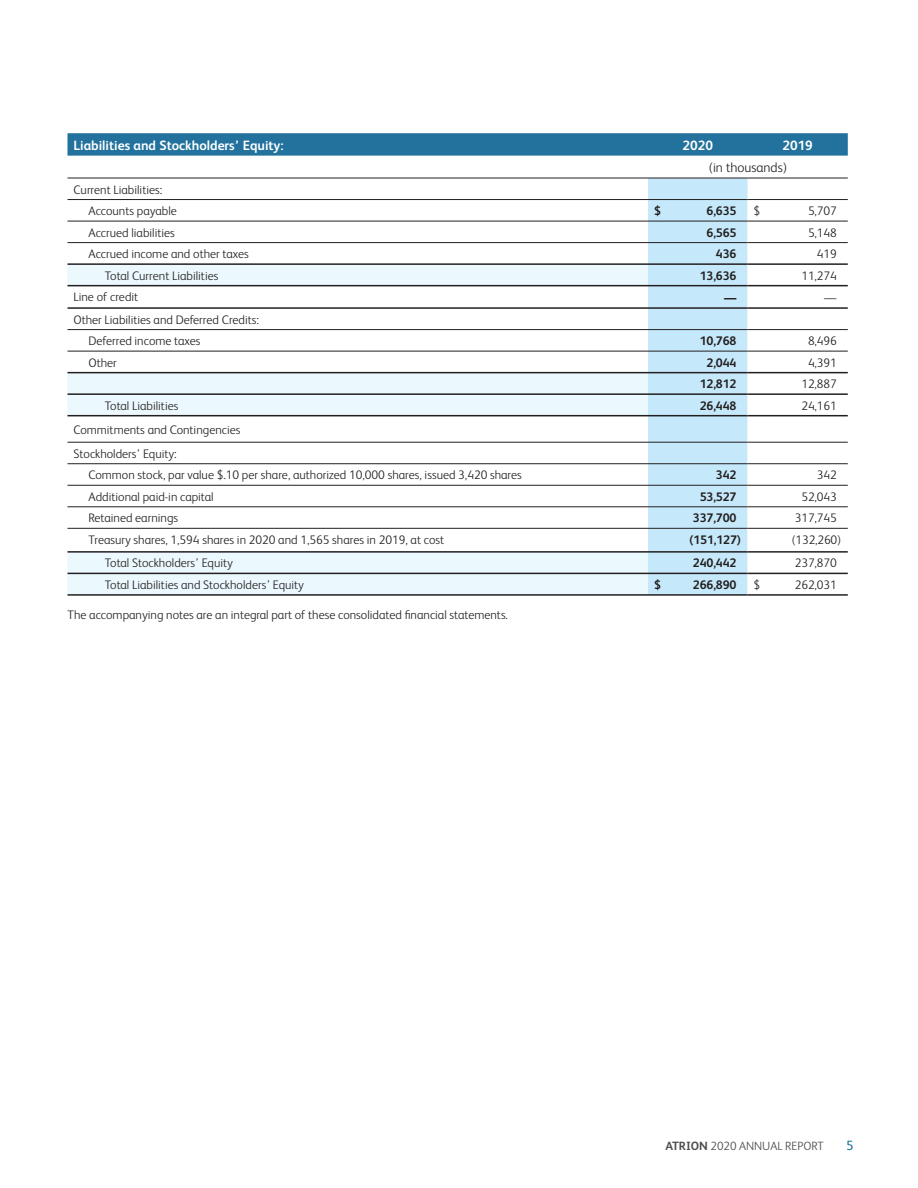
<style>
.page{position:relative;width:918px;height:1188px;background:#fff}
.page>*{position:absolute;margin:0;border:0;box-sizing:border-box;transform-origin:0 0}
.CHART_head{font:700 13.5px "FS Albert";color:#fff}
.Chart_copy_CENTERED{font:300 13.5px "FS Albert";color:#231f20}
.CHART_head_CENTERED{font:700 13.5px "FS Albert";color:#fff}
.t1{font:13.5px "FS Albert";color:#22729d}
.CHART_text{font:300 12.3px "FS Albert";color:#231f20}
.CHART_numbers_bold{font:700 12.3px "FS Albert";letter-spacing:-.01em;color:#231f20}
.CHART_numbers_bold-2{font:300 12.3px "FS Albert";letter-spacing:-.01em;color:#231f20}
.CHART_Nos_Bold-Paren{font:700 12.3px "FS Albert";letter-spacing:-.01em;color:#231f20}
.CHART_Nos_Bold-Paren-2{font:300 12.3px "FS Albert";letter-spacing:-.01em;color:#231f20}
.t2{font:300 12px "FS Albert";color:#4b4c4d}
.s1{font-weight:700}
</style>
<div class="page">
<svg style="left:68px;top:133px;width:780px;height:23px;background:#27759f"></svg>
<svg style="left:648px;top:179px;width:200px;height:415px"></svg>
<svg style="left:68px;top:265px;width:580px;height:329px"></svg>
<hr style="left:68px;top:372px;width:580px;height:1px;background:#231f20">
<hr style="left:648px;top:372px;width:100px;height:1px;background:#231f20">
<hr style="left:748px;top:372px;width:100px;height:1px;background:#231f20">
<hr style="left:68px;top:393px;width:580px;height:2px;background:#231f20">
<hr style="left:648px;top:393px;width:100px;height:2px;background:#231f20">
<hr style="left:748px;top:393px;width:100px;height:2px;background:#231f20">
<hr style="left:68px;top:415px;width:580px;height:1px;background:#231f20">
<hr style="left:648px;top:415px;width:100px;height:1px;background:#231f20">
<hr style="left:748px;top:415px;width:100px;height:1px;background:#231f20">
<hr style="left:68px;top:178px;width:580px;height:1px;background:#231f20">
<hr style="left:648px;top:178px;width:100px;height:1px;background:#231f20">
<hr style="left:748px;top:178px;width:100px;height:1px;background:#231f20">
<hr style="left:68px;top:199px;width:580px;height:1px;background:#231f20">
<hr style="left:648px;top:199px;width:100px;height:1px;background:#231f20">
<hr style="left:748px;top:199px;width:100px;height:1px;background:#231f20">
<hr style="left:68px;top:221px;width:580px;height:1px;background:#231f20">
<hr style="left:648px;top:221px;width:100px;height:1px;background:#231f20">
<hr style="left:748px;top:221px;width:100px;height:1px;background:#231f20">
<hr style="left:68px;top:242px;width:580px;height:1px;background:#231f20">
<hr style="left:648px;top:242px;width:100px;height:1px;background:#231f20">
<hr style="left:748px;top:242px;width:100px;height:1px;background:#231f20">
<hr style="left:68px;top:329px;width:580px;height:1px;background:#231f20">
<hr style="left:648px;top:329px;width:100px;height:1px;background:#231f20">
<hr style="left:748px;top:329px;width:100px;height:1px;background:#231f20">
<hr style="left:68px;top:351px;width:580px;height:1px;background:#231f20">
<hr style="left:648px;top:351px;width:100px;height:1px;background:#231f20">
<hr style="left:748px;top:351px;width:100px;height:1px;background:#231f20">
<hr style="left:68px;top:442px;width:580px;height:1px;background:#231f20">
<hr style="left:648px;top:442px;width:100px;height:1px;background:#231f20">
<hr style="left:748px;top:442px;width:100px;height:1px;background:#231f20">
<hr style="left:68px;top:463px;width:580px;height:1px;background:#231f20">
<hr style="left:648px;top:463px;width:100px;height:1px;background:#231f20">
<hr style="left:748px;top:463px;width:100px;height:1px;background:#231f20">
<hr style="left:68px;top:485px;width:580px;height:1px;background:#231f20">
<hr style="left:648px;top:485px;width:100px;height:1px;background:#231f20">
<hr style="left:748px;top:485px;width:100px;height:1px;background:#231f20">
<hr style="left:68px;top:507px;width:580px;height:1px;background:#231f20">
<hr style="left:648px;top:507px;width:100px;height:1px;background:#231f20">
<hr style="left:748px;top:507px;width:100px;height:1px;background:#231f20">
<hr style="left:68px;top:528px;width:580px;height:1px;background:#231f20">
<hr style="left:648px;top:528px;width:100px;height:1px;background:#231f20">
<hr style="left:748px;top:528px;width:100px;height:1px;background:#231f20">
<hr style="left:68px;top:551px;width:580px;height:2px;background:#231f20">
<hr style="left:648px;top:551px;width:100px;height:2px;background:#231f20">
<hr style="left:748px;top:551px;width:100px;height:2px;background:#231f20">
<hr style="left:68px;top:573px;width:580px;height:1px;background:#231f20">
<hr style="left:648px;top:573px;width:100px;height:1px;background:#231f20">
<hr style="left:748px;top:573px;width:100px;height:1px;background:#231f20">
<hr style="left:68px;top:594px;width:580px;height:2px;background:#231f20">
<hr style="left:648px;top:594px;width:100px;height:2px;background:#231f20">
<hr style="left:748px;top:594px;width:100px;height:2px;background:#231f20">
<hr style="left:68px;top:263px;width:580px;height:2px;background:#231f20">
<hr style="left:648px;top:263px;width:100px;height:2px;background:#231f20">
<hr style="left:748px;top:263px;width:100px;height:2px;background:#231f20">
<hr style="left:68px;top:285px;width:580px;height:1px;background:#231f20">
<hr style="left:648px;top:285px;width:100px;height:1px;background:#231f20">
<hr style="left:748px;top:285px;width:100px;height:1px;background:#231f20">
<hr style="left:68px;top:307px;width:580px;height:2px;background:#231f20">
<hr style="left:648px;top:307px;width:100px;height:2px;background:#231f20">
<hr style="left:748px;top:307px;width:100px;height:2px;background:#231f20">
<p class="CHART_head" style="left:74px;top:136px;width:212px">Liabilities and Stockholders’ Equity:</p>
<p class="CHART_head_CENTERED" style="left:683px;top:136px;width:32px">2020</p>
<p class="CHART_head_CENTERED" style="left:783px;top:136px;width:32px">2019</p>
<p class="Chart_copy_CENTERED" style="left:709px;top:159px;width:80px">(in thousands)</p>
<p class="CHART_text" style="left:74px;top:181px;width:90px">Current Liabilities:</p>
<p class="CHART_text" style="left:88px;top:203px;width:90px">Accounts payable</p>
<p class="CHART_numbers_bold" style="left:654px;top:203px;width:8px">$</p>
<p class="CHART_numbers_bold" style="left:707px;top:203px;width:31px">6,635</p>
<p class="CHART_numbers_bold-2" style="left:754px;top:203px;width:8px">$</p>
<p class="CHART_numbers_bold-2" style="left:808px;top:203px;width:30px">5,707</p>
<p class="CHART_text" style="left:88px;top:224px;width:88px">Accrued liabilities</p>
<p class="CHART_numbers_bold" style="left:707px;top:224px;width:31px">6,565</p>
<p class="CHART_numbers_bold-2" style="left:808px;top:224px;width:30px">5,148</p>
<p class="CHART_text" style="left:88px;top:246px;width:162px">Accrued income and other taxes</p>
<p class="CHART_numbers_bold" style="left:716px;top:246px;width:22px">436</p>
<p class="CHART_numbers_bold-2" style="left:817px;top:246px;width:21px">419</p>
<p class="CHART_text" style="left:105px;top:267px;width:115px">Total Current Liabilities</p>
<p class="CHART_numbers_bold" style="left:700px;top:267px;width:38px">13,636</p>
<p class="CHART_numbers_bold-2" style="left:802px;top:267px;width:37px">11,274</p>
<p class="CHART_text" style="left:74px;top:289px;width:66px">Line of credit</p>
<p class="CHART_numbers_bold" style="left:724px;top:289px;width:14px">—</p>
<p class="CHART_numbers_bold-2" style="left:824px;top:290px;width:14px">—</p>
<p class="CHART_text" style="left:74px;top:311px;width:187px">Other Liabilities and Deferred Credits:</p>
<p class="CHART_text" style="left:88px;top:333px;width:114px">Deferred income taxes</p>
<p class="CHART_numbers_bold" style="left:700px;top:333px;width:38px">10,768</p>
<p class="CHART_numbers_bold-2" style="left:808px;top:333px;width:30px">8,496</p>
<p class="CHART_text" style="left:88px;top:354px;width:30px">Other</p>
<p class="CHART_numbers_bold" style="left:707px;top:354px;width:31px">2,044</p>
<p class="CHART_numbers_bold-2" style="left:808px;top:354px;width:30px">4,391</p>
<p class="CHART_numbers_bold" style="left:700px;top:376px;width:38px">12,812</p>
<p class="CHART_numbers_bold-2" style="left:802px;top:376px;width:37px">12,887</p>
<p class="CHART_text" style="left:105px;top:397px;width:75px">Total Liabilities</p>
<p class="CHART_numbers_bold" style="left:700px;top:397px;width:38px">26,448</p>
<p class="CHART_numbers_bold-2" style="left:802px;top:397px;width:37px">24,161</p>
<p class="CHART_text" style="left:74px;top:421px;width:168px">Commitments and Contingencies</p>
<p class="CHART_text" style="left:74px;top:445px;width:105px">Stockholders’ Equity:</p>
<p class="CHART_text" style="left:88px;top:467px;width:435px">Common stock, par value $.10 per share, authorized 10,000 shares, issued 3,420 shares</p>
<p class="CHART_numbers_bold" style="left:716px;top:467px;width:22px">342</p>
<p class="CHART_numbers_bold-2" style="left:817px;top:467px;width:21px">342</p>
<p class="CHART_text" style="left:88px;top:489px;width:127px">Additional paid-in capital</p>
<p class="CHART_numbers_bold" style="left:700px;top:488px;width:38px">53,527</p>
<p class="CHART_numbers_bold-2" style="left:802px;top:489px;width:37px">52,043</p>
<p class="CHART_text" style="left:88px;top:510px;width:91px">Retained earnings</p>
<p class="CHART_numbers_bold" style="left:693px;top:510px;width:45px">337,700</p>
<p class="CHART_numbers_bold-2" style="left:795px;top:510px;width:43px">317,745</p>
<p class="CHART_text" style="left:88px;top:532px;width:357px">Treasury shares, 1,594 shares in 2020 and 1,565 shares in 2019, at cost</p>
<p class="CHART_Nos_Bold-Paren" style="left:690px;top:531px;width:53px">(151,127)</p>
<p class="CHART_Nos_Bold-Paren-2" style="left:792px;top:532px;width:51px">(132,260)</p>
<p class="CHART_text" style="left:105px;top:555px;width:129px">Total Stockholders’ Equity</p>
<p class="CHART_numbers_bold" style="left:693px;top:555px;width:45px">240,442</p>
<p class="CHART_numbers_bold-2" style="left:795px;top:555px;width:43px">237,870</p>
<p class="CHART_text" style="left:105px;top:577px;width:201px">Total Liabilities and Stockholders’ Equity</p>
<p class="CHART_numbers_bold" style="left:654px;top:576px;width:8px">$</p>
<p class="CHART_numbers_bold" style="left:693px;top:576px;width:45px">266,890</p>
<p class="CHART_numbers_bold-2" style="left:754px;top:577px;width:8px">$</p>
<p class="CHART_numbers_bold-2" style="left:795px;top:577px;width:43px">262,031</p>
<p class="CHART_text" style="left:67px;top:606px;width:442px">The accompanying notes are an integral part of these consolidated financial statements.</p>
<p class="t2" style="left:665px;top:1138px;width:160px"><span class="s1">ATRION</span> 2020 ANNUAL REPORT</p>
<p class="t1" style="left:846px;top:1136px;width:9px">5</p>
</div>
